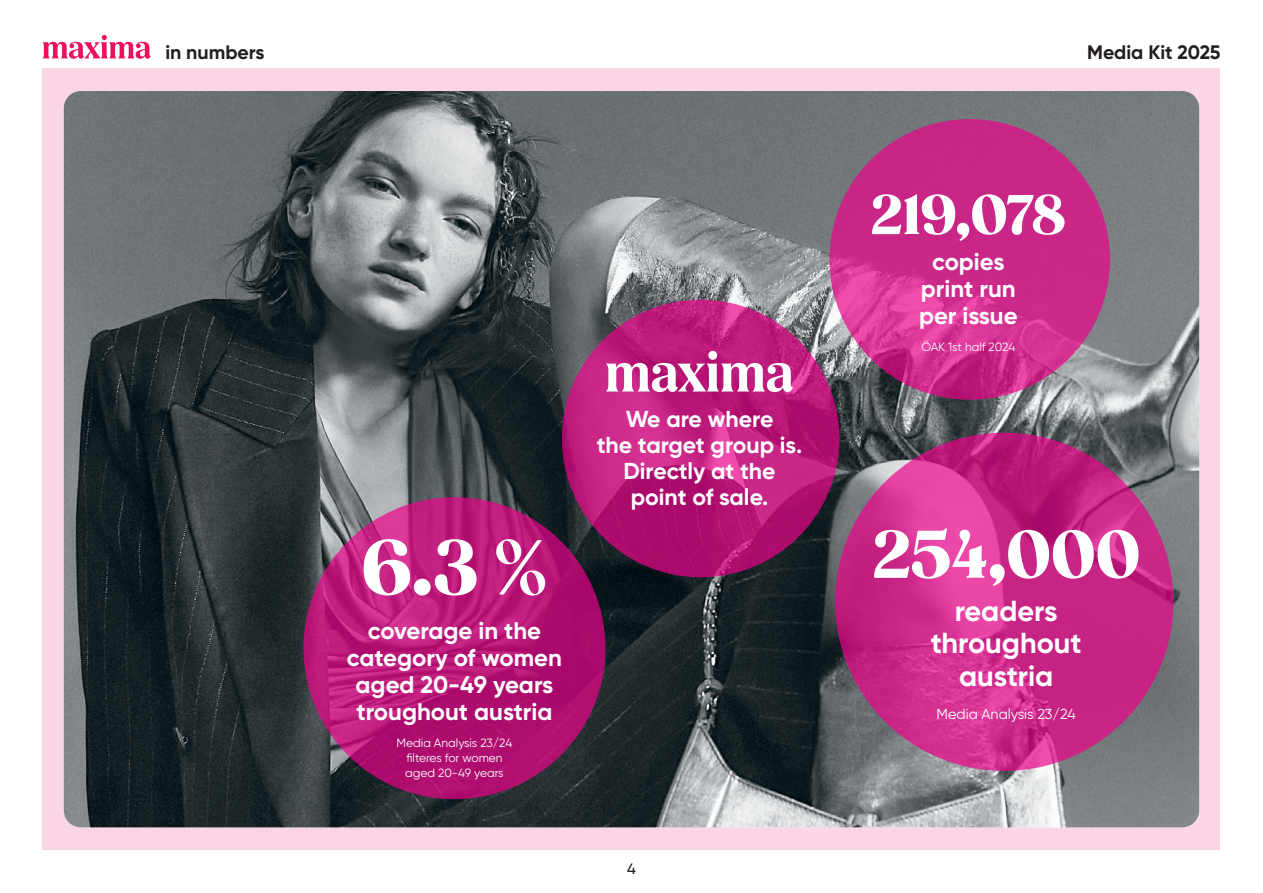
<style>
.page{position:relative;width:1263px;height:893px;background:#fff}
.page>*{position:absolute;margin:0;border:0;box-sizing:border-box;transform-origin:0 0}
.t1{font:900 75px "Gazpacho";color:#fff}
.t2{font:900 65.1px "Gazpacho";letter-spacing:.01em;color:#fff}
.t3{font:900 54px "Gazpacho";letter-spacing:-.01em;color:#fff}
.t4{font:700 28.95px/32.5px "Gilroy";color:#fff;text-align:center}
.t5{font:700 24px/27px "Gilroy";color:#fff;text-align:center}
.t6{font:700 23.1px/26px "Gilroy";color:#fff;text-align:center}
.t7{font:700 19.5px "Gilroy";color:#231f20}
.t8{font:500 15px "Gilroy";color:#231f20}
.t9{font:14.4px "Gilroy";color:#fff}
.t10{font:12px/15px "Gilroy";color:#fff;text-align:center}
</style>
<div class="page">
<svg style="left:43px;top:35px;width:108px;height:24px"></svg>
<div style="left:43px;top:69px;width:1177px;height:781px;background:#fad5e5"></div>
<img style="left:64px;top:91px;width:1135px;height:736px">
<svg style="left:829px;top:119px;width:281px;height:281px;fill:#c92788"></svg>
<svg style="left:835px;top:433px;width:338px;height:338px;fill:#c82586"></svg>
<svg style="left:303px;top:497px;width:302px;height:302px;fill:#b41373"></svg>
<svg style="left:562px;top:300px;width:277px;height:277px"></svg>
<svg style="left:606px;top:351px;width:187px;height:41px"></svg>
<p class="t7" style="left:165px;top:40px;width:101px">in numbers</p>
<p class="t7" style="left:1087px;top:40px;width:135px">Media Kit 2025</p>
<h1 class="t1" style="left:362px;top:522px;width:186px">6.3 %</h1>
<p class="t5" style="left:347px;top:616px;width:217px">coverage in the category of women aged 20-49 years troughout austria</p>
<p class="t10" style="left:397px;top:735px;width:117px">Media Analysis 23/24 filteres for women aged 20-49 years</p>
<p class="t6" style="left:597px;top:405px;width:207px">We are where<br>the target group is.<br>Directly at the point of sale.</p>
<p class="t8" style="left:627px;top:860px;width:10px">4</p>
<h3 class="t3" style="left:871px;top:182px;width:196px">219,078</h3>
<p class="t5" style="left:919px;top:248px;width:100px">copies print run per issue</p>
<p class="t10" style="left:921px;top:340px;width:95px">ÖAK 1st half 2024</p>
<h2 class="t2" style="left:873px;top:515px;width:269px">254,000</h2>
<p class="t4" style="left:931px;top:594px;width:152px">readers throughout austria</p>
<p class="t9" style="left:936px;top:705px;width:141px">Media Analysis 23/24</p>
</div>
